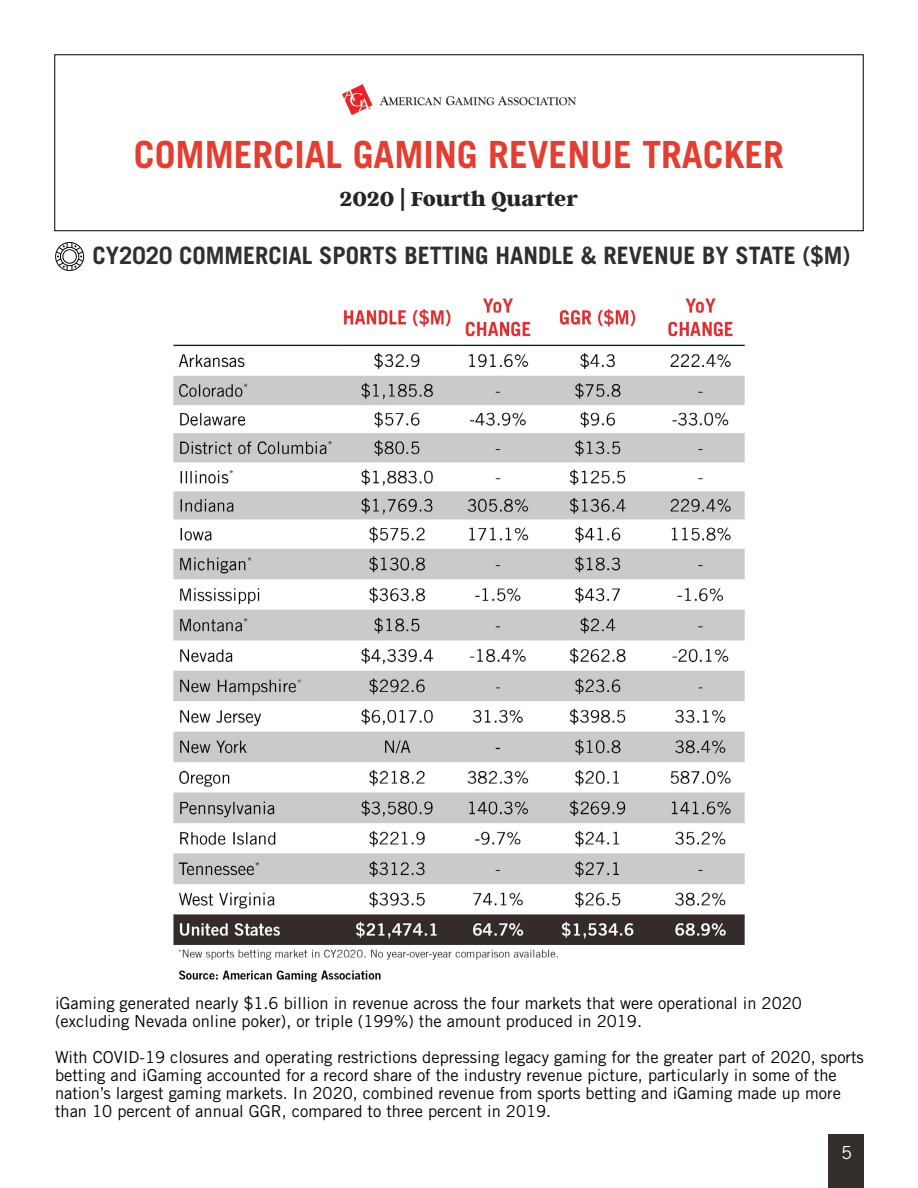
<style>
.page{position:relative;width:918px;height:1188px;background:#fff}
.page>*{position:absolute;margin:0;border:0;box-sizing:border-box;transform-origin:0 0}
.t1{font:700 37.5px "Trade Gothic LT Std";color:#e23f32}
.t2{font:700 24px "Trade Gothic LT Std";color:#332d2b}
.t3{font:800 22.5px "Argent CF";color:#212526}
.t4{font:18px "Trade Gothic LT Std";color:#fff}
.t5{font:16.5px/18px "Trade Gothic LT Std";color:#000}
</style>
<div class="page">
<img style="left:342px;top:84px;width:234px;height:31px">
<div style="left:828px;top:1134px;width:36px;height:54px;background:#332d2b"></div>
<img style="left:173px;top:297px;width:572px;height:686px">
<svg style="left:55px;top:242px;width:29px;height:29px"></svg>
<h1 class="t1" style="left:134px;top:132px;width:652px">COMMERCIAL GAMING REVENUE TRACKER</h1>
<h3 class="t3" style="left:340px;top:186px;width:240px">2020 | Fourth Quarter</h3>
<h2 class="t2" style="left:92px;top:241px;width:760px">CY2020 COMMERCIAL SPORTS BETTING HANDLE &amp; REVENUE BY STATE ($M)</h2>
<p class="t5" style="left:55px;top:994px;width:748px">iGaming generated nearly $1.6 billion in revenue across the four markets that were operational in 2020 (excluding Nevada online poker), or triple (199%) the amount produced in 2019.</p>
<p class="t5" style="left:55px;top:1048px;width:810px">With COVID-19 closures and operating restrictions depressing legacy gaming for the greater part of 2020, sports betting and iGaming accounted for a record share of the industry revenue picture, particularly in some of the nation’s largest gaming markets. In 2020, combined revenue from sports betting and iGaming made up more than 10 percent of annual GGR, compared to three percent in 2019.</p>
<p class="t4" style="left:841px;top:1142px;width:12px">5</p>
</div>
